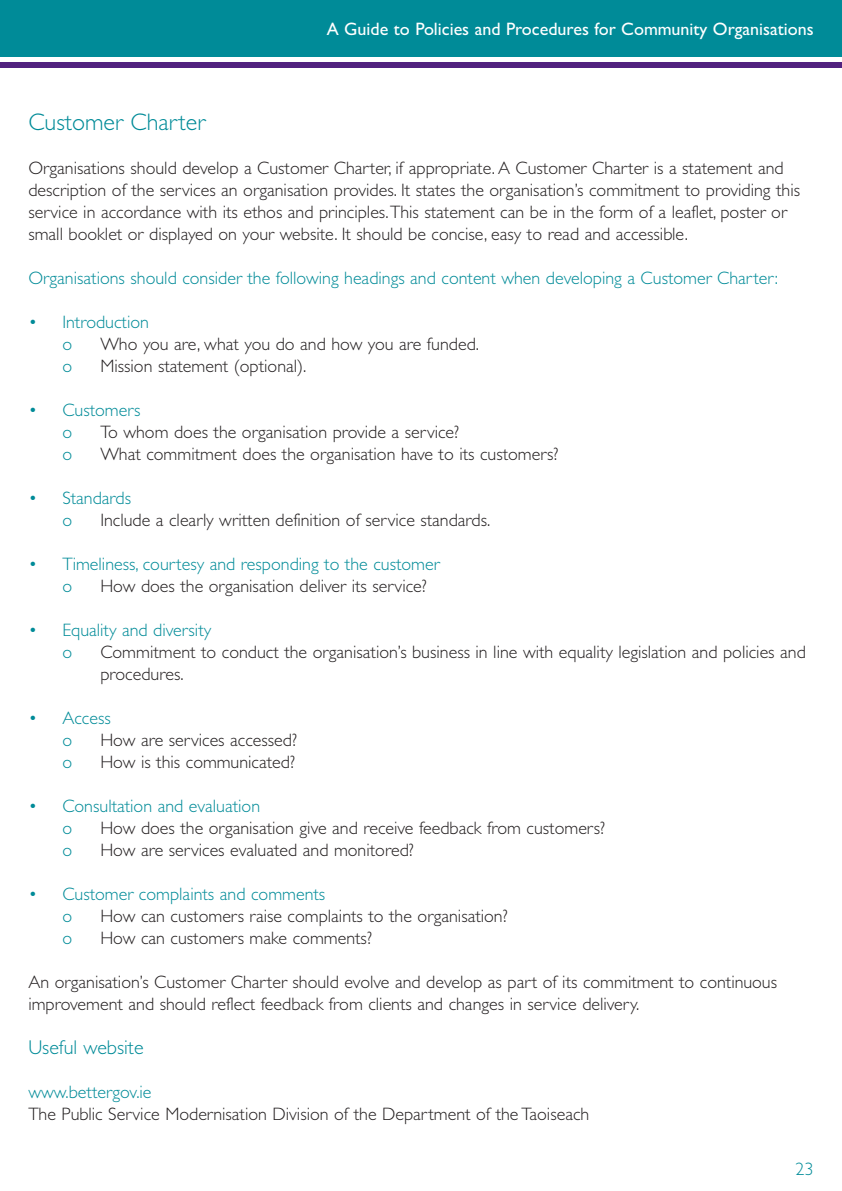
<style>
.page{position:relative;width:842px;height:1191px;background:#fff}
.page>*{position:absolute;margin:0;border:0;box-sizing:border-box;transform-origin:0 0}
.t1{font:300 24px "Gill Sans";color:#008b98}
.t2{font:300 20px "Gill Sans";color:#008b98}
.t3{font:300 18px/22px "Gill Sans";color:#231f20}
.t4{font:300 18px/22px "Gill Sans";color:#008b98}
.t5{font:18px "Gill Sans";color:#fff}
</style>
<div class="page">
<div style="left:0;top:0;width:842px;height:57px;background:#008b98"></div>
<div style="left:0;top:62px;width:842px;height:6px;background:#52227f"></div>
<p class="t5" style="left:327px;top:19px;width:488px">A Guide to Policies and Procedures for Community Organisations</p>
<h1 class="t1" style="left:28px;top:108px;width:178px">Customer Charter</h1>
<p class="t3" style="left:28px;top:157px;width:773px">Organisations should develop a Customer Charter, if appropriate. A Customer Charter is a statement and description of the services an organisation provides. It states the organisation’s commitment to providing this service in accordance with its ethos and principles.This statement can be in the form of a leaflet, poster or small booklet or displayed on your website. It should be concise, easy to read and accessible.</p>
<p class="t4" style="left:28px;top:267px;width:751px">Organisations should consider the following headings and content when developing a Customer Charter:</p>
<p class="t4" style="left:62px;top:311px;width:88px;text-indent:-34px">• Introduction o</p>
<p class="t3" style="left:100px;top:333px;width:380px">Who you are, what you do and how you are funded.</p>
<p class="t4" style="left:62px;top:355px;width:11px">o</p>
<p class="t3" style="left:100px;top:355px;width:208px">Mission statement (optional).</p>
<p class="t4" style="left:62px;top:399px;width:80px;text-indent:-34px">• Customers o</p>
<p class="t3" style="left:100px;top:421px;width:360px">To whom does the organisation provide a service?</p>
<p class="t4" style="left:62px;top:443px;width:11px">o</p>
<p class="t3" style="left:100px;top:443px;width:460px">What commitment does the organisation have to its customers?</p>
<p class="t4" style="left:62px;top:487px;width:70px;text-indent:-34px">• Standards o</p>
<p class="t3" style="left:100px;top:509px;width:391px">Include a clearly written definition of service standards.</p>
<p class="t4" style="left:62px;top:553px;width:379px;text-indent:-34px">• Timeliness, courtesy and responding to the customer o</p>
<p class="t3" style="left:100px;top:575px;width:328px">How does the organisation deliver its service?</p>
<p class="t4" style="left:62px;top:619px;width:150px;text-indent:-34px">• Equality and diversity o</p>
<p class="t3" style="left:100px;top:641px;width:707px">Commitment to conduct the organisation’s business in line with equality legislation and policies and procedures.</p>
<p class="t4" style="left:28px;top:707px;width:84px;text-align:center">• Access o</p>
<p class="t3" style="left:100px;top:729px;width:198px">How are services accessed?</p>
<p class="t4" style="left:62px;top:751px;width:11px">o</p>
<p class="t3" style="left:100px;top:751px;width:196px">How is this communicated?</p>
<p class="t4" style="left:62px;top:795px;width:199px;text-indent:-34px">• Consultation and evaluation o</p>
<p class="t3" style="left:100px;top:817px;width:506px">How does the organisation give and receive feedback from customers?</p>
<p class="t4" style="left:62px;top:839px;width:11px">o</p>
<p class="t3" style="left:100px;top:839px;width:315px">How are services evaluated and monitored?</p>
<p class="t4" style="left:62px;top:883px;width:264px;text-indent:-34px">• Customer complaints and comments o</p>
<p class="t3" style="left:100px;top:905px;width:409px">How can customers raise complaints to the organisation?</p>
<p class="t4" style="left:62px;top:927px;width:11px">o</p>
<p class="t3" style="left:100px;top:927px;width:273px">How can customers make comments?</p>
<p class="t3" style="left:28px;top:971px;width:750px">An organisation’s Customer Charter should evolve and develop as part of its commitment to continuous improvement and should reflect feedback from clients and changes in service delivery.</p>
<p class="t2" style="left:28px;top:1035px;width:117px">Useful website</p>
<p class="t4" style="left:28px;top:1081px;width:125px">www.bettergov.ie</p>
<p class="t3" style="left:28px;top:1103px;width:562px">The Public Service Modernisation Division of the Department of the Taoiseach</p>
<p class="t4" style="left:796px;top:1157px;width:19px">23</p>
</div>
